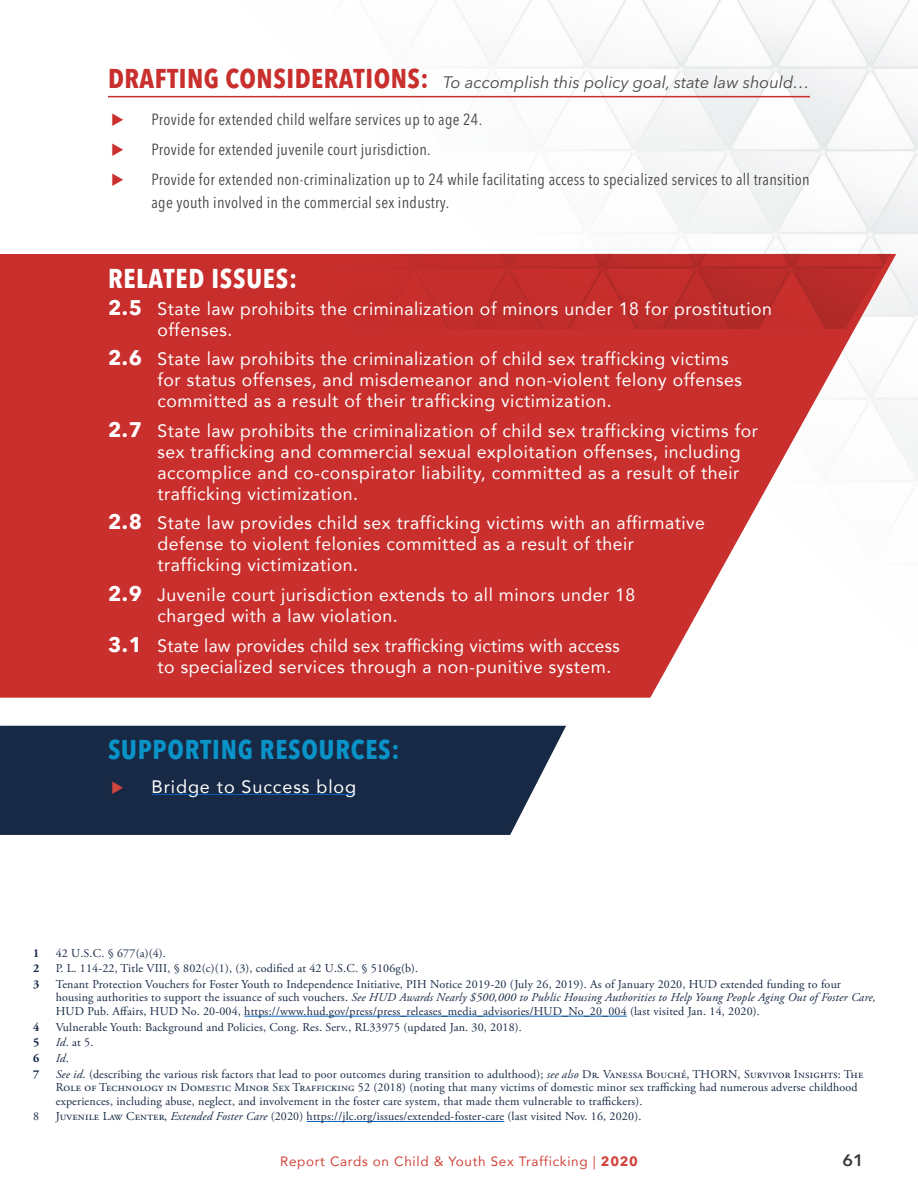
<style>
.page{position:relative;width:918px;height:1188px;background:#fff}
.page>*{position:absolute;margin:0;border:0;box-sizing:border-box;transform-origin:0 0}
.t1{font:700 condensed 27px "Avenir Next LT Pro";letter-spacing:.03em;color:#0a93c8}
.t2{font:700 condensed 27px "Avenir Next LT Pro";letter-spacing:.03em;color:#fff}
.t3{font:18px/21px "Avenir";letter-spacing:.03em;color:#fff}
.t4{font:18px/21px "Avenir";letter-spacing:.03em;color:#fff;scale:.96 1}
.t5{font:18px "Avenir";letter-spacing:.05em;color:#fff}
.t6{font:italic 16.5px "Avenir Next LT Pro";color:#464547}
.t7{font:600 16.5px "Avenir Next LT Pro";color:#383839;scale:1.06 1}
.t8{font:condensed 16.05px/30px "Avenir Next LT Pro";letter-spacing:.02em;color:#464547}
.t9{font:13.5px "Avenir";letter-spacing:.05em;color:#d0453c}
.t10{font:12px/13.5px "Adobe Garamond Pro";letter-spacing:.015em;color:#172945}
.t11{font:700 12px "Adobe Garamond Pro";color:#172945}
.t12{font:italic 12px "Adobe Garamond Pro";color:#172945}
.s1{font-weight:700;font-style:normal;font-stretch:condensed;font-size:27px;color:#c82f2d}
.s2{font-family:"Avenir Next LT Pro";font-weight:700;font-size:21px}
.s3{font-style:italic}
.s4{font-style:normal}
.s5{font-family:"Avenir Next LT Pro";font-weight:700}
</style>
<div class="page">
<img style="left:212px;top:0;width:706px;height:726px">
<svg style="left:0;top:726px;width:566px;height:109px;background:#2b3b55"></svg>
<div style="left:0;top:724px;width:363px;height:76px;background:#172945"></div>
<svg style="left:0;top:254px;width:896px;height:444px;fill:#c82f2d"></svg>
<img style="left:0;top:254px;width:891px;height:75px">
<hr style="left:108px;top:96px;width:702px;height:1px;background:#c82f2d">
<hr style="left:152px;top:794px;width:204px;height:1px;background:#0563c1">
<hr style="left:244px;top:1016px;width:383px;height:1px;background:#0563c1">
<hr style="left:307px;top:1121px;width:197px;height:1px;background:#0563c1">
<svg style="left:112px;top:781px;width:11px;height:13px"></svg>
<h3 class="t6" style="left:108px;top:72px;width:703px"><span class="s1">DRAFTING CONSIDERATIONS:</span> To accomplish this policy goal, state law should…</h3>
<h3 class="t8" style="left:152px;top:104px;width:660px">Provide for extended child welfare services up to age 24.<br>Provide for extended juvenile court jurisdiction.<br>Provide for extended non-criminalization up to 24 while facilitating access to specialized services to all transition</h3>
<h3 class="t8" style="left:152px;top:187px;width:299px">age youth involved in the commercial sex industry.</h3>
<h1 class="t2" style="left:108px;top:262px;width:191px">RELATED ISSUES:</h1>
<h2 class="t3" style="left:158px;top:297px;width:616px;text-indent:-50px"><span class="s2">2.5</span> State law prohibits the criminalization of minors under 18 for prostitution offenses.</h2>
<h2 class="t3" style="left:158px;top:348px;width:586px;text-indent:-50px"><span class="s2">2.6</span> State law prohibits the criminalization of child sex trafficking victims for status offenses, and misdemeanor and non-violent felony offenses committed as a result of their trafficking victimization.</h2>
<p class="t3" style="left:158px;top:420px;width:602px;text-indent:-50px"><span class="s2">2.7</span> State law prohibits the criminalization of child sex trafficking victims for sex trafficking and commercial sexual exploitation offenses, including accomplice and co-conspirator liability, committed as a result of their trafficking victimization.</p>
<h2 class="t3" style="left:158px;top:512px;width:549px;text-indent:-50px"><span class="s2">2.8</span> State law provides child sex trafficking victims with an affirmative defense to violent felonies committed as a result of their trafficking victimization.</h2>
<h2 class="t3" style="left:158px;top:584px;width:479px;text-indent:-50px"><span class="s2">2.9</span> Juvenile court jurisdiction extends to all minors under 18 charged with a law violation.</h2>
<h2 class="t4" style="left:158px;top:634px;width:483px;text-indent:-50px"><span class="s2">3.1</span> State law provides child sex trafficking victims with access to specialized services through a non-punitive system.</h2>
<h1 class="t1" style="left:108px;top:733px;width:293px">SUPPORTING RESOURCES:</h1>
<h2 class="t5" style="left:152px;top:772px;width:206px">Bridge to Success blog</h2>
<p class="t11" style="left:33px;top:946px;width:8px">1</p>
<p class="t10" style="left:56px;top:947px;width:112px">42 U.S.C. § 677(a)(4).</p>
<p class="t11" style="left:33px;top:962px;width:8px">2</p>
<p class="t10" style="left:56px;top:962px;width:364px">P. L. 114-22, Title VIII, § 802(c)(1), (3), codified at 42 U.S.C. § 5106g(b).</p>
<p class="t11" style="left:33px;top:977px;width:8px">3</p>
<p class="t10" style="left:56px;top:978px;width:822px">Tenant Protection Vouchers for Foster Youth to Independence Initiative, PIH Notice 2019-20 (July 26, 2019). As of January 2020, HUD extended funding to four housing authorities to support the issuance of such vouchers. <span class="s3">See HUD Awards Nearly $500,000 to Public Housing Authorities to Help Young People Aging Out of Foster Care,<br></span>HUD Pub. Affairs, HUD No. 20-004, https://www.hud.gov/press/press_releases_media_advisories/HUD_No_20_004 (last visited Jan. 14, 2020).</p>
<p class="t11" style="left:33px;top:1020px;width:8px">4</p>
<p class="t10" style="left:56px;top:1021px;width:468px">Vulnerable Youth: Background and Policies, Cong. Res. Serv., RL33975 (updated Jan. 30, 2018).</p>
<p class="t11" style="left:33px;top:1036px;width:8px">5</p>
<p class="t10" style="left:56px;top:1036px;width:39px"><span class="s3">Id</span>. at 5.</p>
<p class="t11" style="left:33px;top:1051px;width:8px">6</p>
<p class="t12" style="left:56px;top:1051px;width:15px">Id<span class="s4">.</span></p>
<p class="t11" style="left:33px;top:1067px;width:8px">7</p>
<p class="t10" style="left:56px;top:1067px;width:809px"><span class="s3">See id</span>. (describing the various risk factors that lead to poor outcomes during transition to adulthood); <span class="s3">see also</span> Dr. Vanessa Bouché, THORN, Survivor Insights: The<br>Role of Technology in Domestic Minor Sex Trafficking 52 (2018) (noting that many victims of domestic minor sex trafficking had numerous adverse childhood experiences, including abuse, neglect, and involvement in the foster care system, that made them vulnerable to traffickers).</p>
<p class="t10" style="left:33px;top:1110px;width:7px">8</p>
<p class="t10" style="left:56px;top:1110px;width:587px">Juvenile Law Center, <span class="s3">Extended Foster Care</span> (2020) https://jlc.org/issues/extended-foster-care (last visited Nov. 16, 2020).</p>
<p class="t9" style="left:280px;top:1150px;width:359px">Report Cards on Child &amp; Youth Sex Trafficking | <span class="s5">2020</span></p>
<h3 class="t7" style="left:843px;top:1150px;width:22px">61</h3>
</div>
